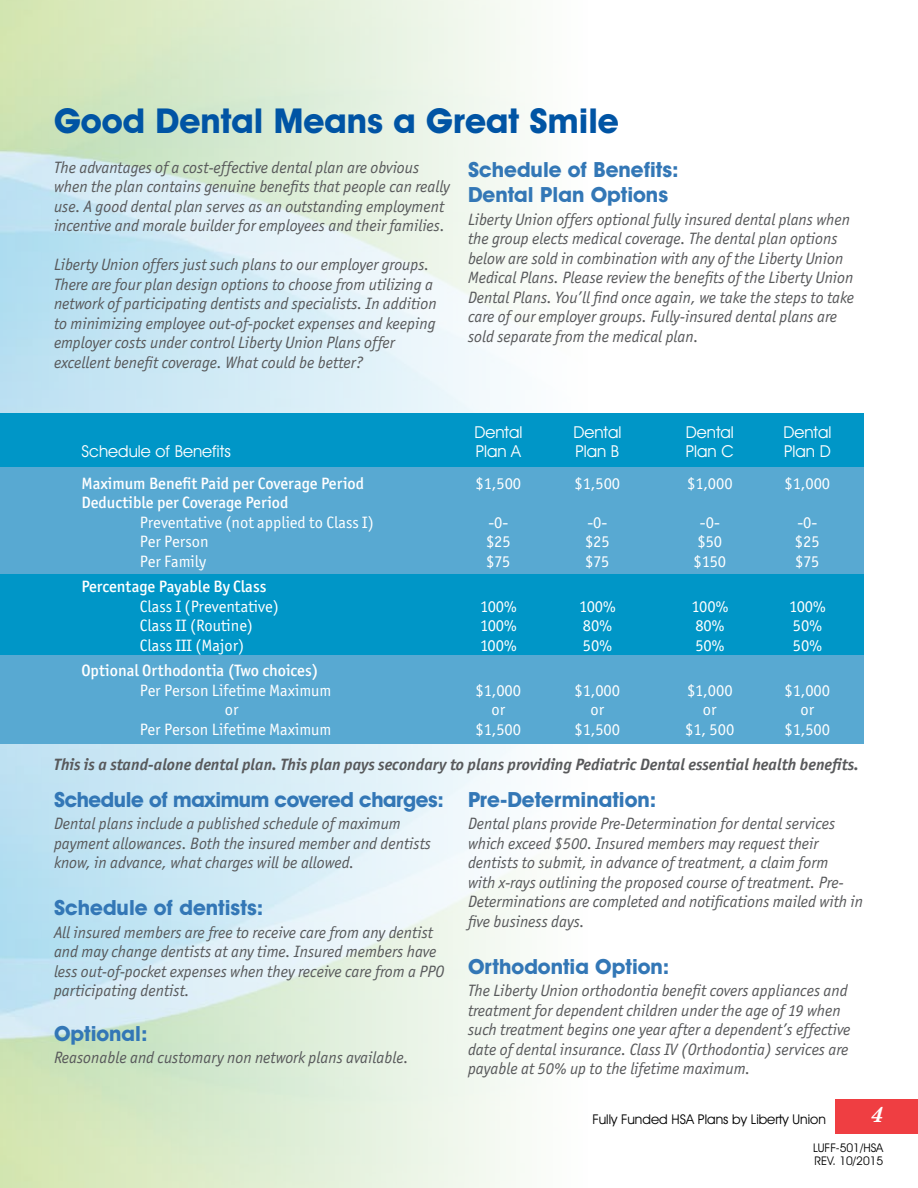
<style>
.page{position:relative;width:918px;height:1188px;background:#fff}
.page>*{position:absolute;margin:0;border:0;box-sizing:border-box;transform-origin:0 0}
.t1{font:700 34.5px "Avant Garde IT Cby BT";color:#0054a4}
.t2{font:700 21px/25.2px "Avant Garde IT Cby BT";color:#3377b6}
.t3{font:700 21px "Avant Garde IT Cby BT";letter-spacing:-.02em;color:#3377b6}
.t4{font:italic 700 21px "Century Schoolbook BT";color:#fff}
.t5{font:italic 16.5px/19.5px "Officina Sans ITC Std";color:#58595b}
.t6{font:16.5px "Officina Sans ITC Std";color:#fff}
.t7{font:500 16.5px "Officina Sans ITC Std";color:#fff}
.t8{font:italic 700 16.5px "Officina Sans ITC Std";color:#58595b}
.t9{font:16.5px "Avant Garde IT Cby BT";color:#fff}
.t10{font:13.5px "Avant Garde IT Cby BT";color:#000}
.t11{font:12px/13.5px "Avant Garde IT Cby BT";color:#000}
</style>
<div class="page">
<div style="left:836px;top:1099px;width:82px;height:35px;background:#ef3e42"></div>
<div style="left:0;top:413px;width:864px;height:243px;background:#0096c7"></div>
<div style="left:0;top:468px;width:864px;height:106px;background:#58a9d2"></div>
<div style="left:0;top:655px;width:864px;height:89px;background:#58a9d2"></div>
<h1 class="t1" style="left:54px;top:100px;width:566px">Good Dental Means a Great Smile</h1>
<p class="t5" style="left:54px;top:158px;width:397px">The advantages of a cost-effective dental plan are obvious when the plan contains genuine benefits that people can really use. A good dental plan serves as an outstanding employment incentive and morale builder for employees and their families.</p>
<p class="t5" style="left:54px;top:255px;width:384px">Liberty Union offers just such plans to our employer groups.<br>There are four plan design options to choose from utilizing a network of participating dentists and specialists. In addition to minimizing employee out-of-pocket expenses and keeping employer costs under control Liberty Union Plans offer excellent benefit coverage. What could be better?</p>
<p class="t2" style="left:468px;top:157px;width:212px">Schedule of Benefits:<br>Dental Plan Options</p>
<p class="t5" style="left:468px;top:209px;width:388px">Liberty Union offers optional fully insured dental plans when the group elects medical coverage. The dental plan options below are sold in combination with any of the Liberty Union Medical Plans. Please review the benefits of the Liberty Union Dental Plans. You’ll find once again, we take the steps to take care of our employer groups. Fully-insured dental plans are sold separate from the medical plan.</p>
<p class="t9" style="left:474px;top:422px;width:50px">Dental</p>
<p class="t9" style="left:573px;top:422px;width:50px">Dental</p>
<p class="t9" style="left:686px;top:422px;width:50px">Dental</p>
<p class="t9" style="left:783px;top:422px;width:50px">Dental</p>
<p class="t9" style="left:81px;top:441px;width:151px">Schedule of Benefits</p>
<p class="t9" style="left:476px;top:441px;width:47px">Plan A</p>
<p class="t9" style="left:575px;top:441px;width:45px">Plan B</p>
<p class="t9" style="left:686px;top:441px;width:49px">Plan C</p>
<p class="t9" style="left:784px;top:441px;width:48px">Plan D</p>
<p class="t7" style="left:81px;top:473px;width:284px">Maximum Benefit Paid per Coverage Period</p>
<p class="t6" style="left:476px;top:474px;width:47px">$1,500</p>
<p class="t6" style="left:575px;top:474px;width:47px">$1,500</p>
<p class="t6" style="left:687px;top:474px;width:47px">$1,000</p>
<p class="t6" style="left:785px;top:474px;width:47px">$1,000</p>
<p class="t7" style="left:81px;top:493px;width:209px">Deductible per Coverage Period</p>
<p class="t6" style="left:140px;top:513px;width:236px">Preventative (not applied to Class I)</p>
<p class="t6" style="left:488px;top:513px;width:21px">-0-</p>
<p class="t6" style="left:587px;top:513px;width:21px">-0-</p>
<p class="t6" style="left:700px;top:513px;width:21px">-0-</p>
<p class="t6" style="left:797px;top:513px;width:21px">-0-</p>
<p class="t6" style="left:140px;top:532px;width:70px">Per Person</p>
<p class="t6" style="left:486px;top:532px;width:26px">$25</p>
<p class="t6" style="left:585px;top:532px;width:26px">$25</p>
<p class="t6" style="left:697px;top:532px;width:26px">$50</p>
<p class="t6" style="left:795px;top:532px;width:26px">$25</p>
<p class="t6" style="left:140px;top:552px;width:68px">Per Family</p>
<p class="t6" style="left:486px;top:552px;width:26px">$75</p>
<p class="t6" style="left:585px;top:552px;width:26px">$75</p>
<p class="t6" style="left:694px;top:552px;width:34px">$150</p>
<p class="t6" style="left:795px;top:552px;width:26px">$75</p>
<p class="t7" style="left:81px;top:577px;width:187px">Percentage Payable By Class</p>
<p class="t6" style="left:140px;top:597px;width:141px">Class I (Preventative)</p>
<p class="t6" style="left:480px;top:597px;width:38px">100%</p>
<p class="t6" style="left:579px;top:597px;width:38px">100%</p>
<p class="t6" style="left:692px;top:597px;width:38px">100%</p>
<p class="t6" style="left:789px;top:597px;width:38px">100%</p>
<p class="t6" style="left:140px;top:616px;width:115px">Class II (Routine)</p>
<p class="t6" style="left:480px;top:616px;width:38px">100%</p>
<p class="t6" style="left:583px;top:616px;width:31px">80%</p>
<p class="t6" style="left:695px;top:616px;width:31px">80%</p>
<p class="t6" style="left:793px;top:616px;width:31px">50%</p>
<p class="t6" style="left:140px;top:636px;width:106px">Class III (Major)</p>
<p class="t6" style="left:480px;top:636px;width:38px">100%</p>
<p class="t6" style="left:583px;top:636px;width:31px">50%</p>
<p class="t6" style="left:695px;top:636px;width:31px">50%</p>
<p class="t6" style="left:793px;top:636px;width:31px">50%</p>
<p class="t7" style="left:81px;top:661px;width:239px">Optional Orthodontia (Two choices)</p>
<p class="t6" style="left:140px;top:681px;width:193px">Per Person Lifetime Maximum</p>
<p class="t6" style="left:476px;top:681px;width:47px">$1,000</p>
<p class="t6" style="left:575px;top:681px;width:47px">$1,000</p>
<p class="t6" style="left:687px;top:681px;width:47px">$1,000</p>
<p class="t6" style="left:785px;top:681px;width:47px">$1,000</p>
<p class="t6" style="left:225px;top:700px;width:15px">or</p>
<p class="t6" style="left:491px;top:700px;width:15px">or</p>
<p class="t6" style="left:590px;top:700px;width:15px">or</p>
<p class="t6" style="left:703px;top:700px;width:15px">or</p>
<p class="t6" style="left:800px;top:700px;width:15px">or</p>
<p class="t6" style="left:140px;top:720px;width:193px">Per Person Lifetime Maximum</p>
<p class="t6" style="left:475px;top:720px;width:47px">$1,500</p>
<p class="t6" style="left:574px;top:720px;width:47px">$1,500</p>
<p class="t6" style="left:685px;top:720px;width:51px">$1, 500</p>
<p class="t6" style="left:784px;top:720px;width:47px">$1,500</p>
<p class="t8" style="left:54px;top:755px;width:807px">This is a stand-alone dental plan. This plan pays secondary to plans providing Pediatric Dental essential health benefits.</p>
<p class="t3" style="left:54px;top:787px;width:391px">Schedule of maximum covered charges:</p>
<p class="t5" style="left:54px;top:814px;width:379px">Dental plans include a published schedule of maximum payment allowances. Both the insured member and dentists know, in advance, what charges will be allowed.</p>
<p class="t2" style="left:54px;top:895px;width:211px">Schedule of dentists:</p>
<p class="t5" style="left:54px;top:922px;width:392px">All insured members are free to receive care from any dentist and may change dentists at any time. Insured members have less out-of-pocket expenses when they receive care from a PPO participating dentist.</p>
<p class="t2" style="left:54px;top:1021px;width:95px">Optional:</p>
<p class="t5" style="left:54px;top:1048px;width:356px">Reasonable and customary non network plans available.</p>
<p class="t2" style="left:468px;top:787px;width:190px">Pre-Determination:</p>
<p class="t5" style="left:468px;top:814px;width:397px">Dental plans provide Pre-Determination for dental services which exceed $500. Insured members may request their dentists to submit, in advance of treatment, a claim form<br>with x-rays outlining the proposed course of treatment. Pre-Determinations are completed and notifications mailed with in five business days.</p>
<p class="t2" style="left:468px;top:953px;width:203px">Orthodontia Option:</p>
<p class="t5" style="left:468px;top:981px;width:384px">The Liberty Union orthodontia benefit covers appliances and treatment for dependent children under the age of 19 when such treatment begins one year after a dependent’s effective date of dental insurance. Class IV (Orthodontia) services are payable at 50% up to the lifetime maximum.</p>
<p class="t4" style="left:871px;top:1102px;width:14px">4</p>
<p class="t11" style="left:813px;top:1141px;width:72px">LUFF-501/HSA<br>REV. 10/2015</p>
<p class="t10" style="left:592px;top:1111px;width:235px">Fully Funded HSA Plans by Liberty Union</p>
</div>
